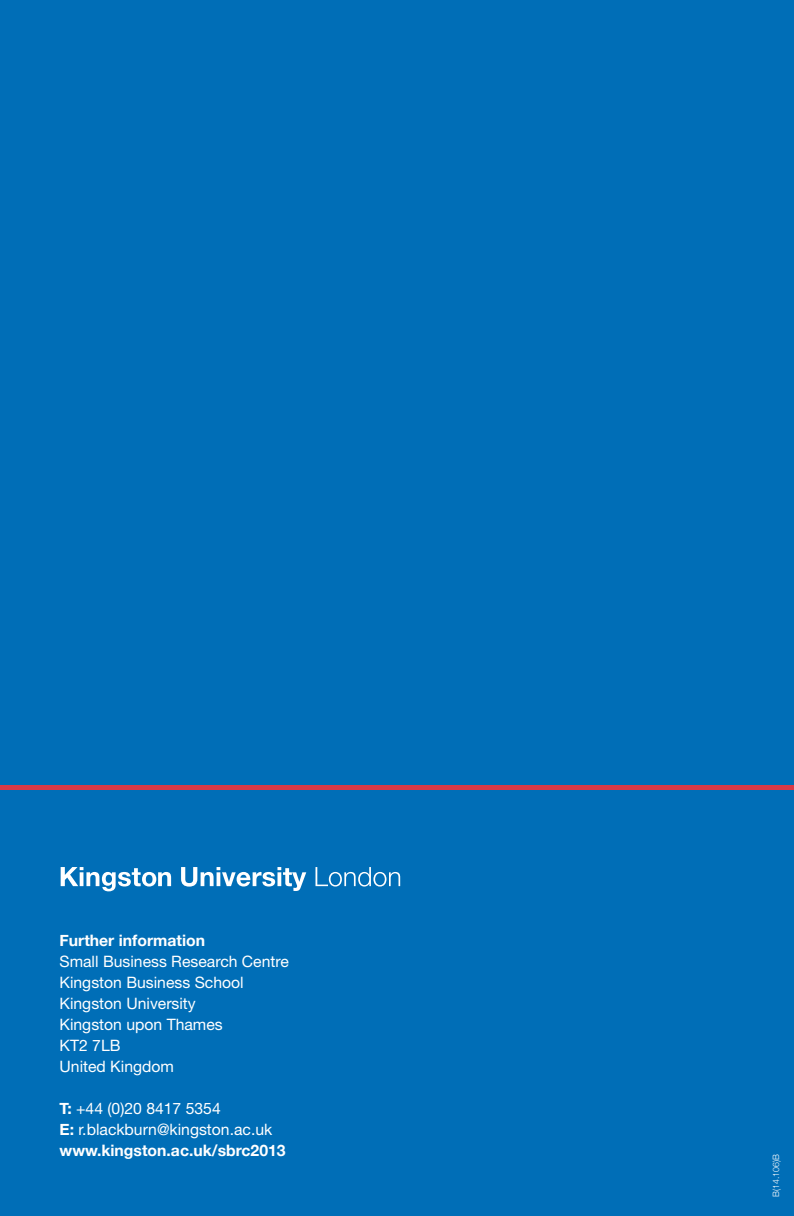
<style>
.page{position:relative;width:794px;height:1216px;background:#fff}
.page>*{position:absolute;margin:0;border:0;box-sizing:border-box;transform-origin:0 0}
.t1{font:15.75px/21px "Helvetica Neue";color:#fff}
.t2{font:700 15.75px "Helvetica Neue";color:#fff}
.t3{font:300 8.75px "Helvetica Neue";color:#fff}
.s1{font-weight:700}
</style>
<div class="page">
<div style="left:0;top:0;width:794px;height:1215px;background:#006eb7"></div>
<svg style="left:61px;top:867px;width:339px;height:24px"></svg>
<div style="left:0;top:785px;width:794px;height:5px;background:#d93a46"></div>
<p class="t2" style="left:60px;top:930px;width:147px">Further information</p>
<p class="t1" style="left:60px;top:950px;width:231px">Small Business Research Centre<br>Kingston Business School<br>Kingston University<br>Kingston upon Thames<br>KT2 7LB<br>United Kingdom</p>
<p class="t1" style="left:60px;top:1097px;width:228px"><span class="s1">T:</span> +44 (0)20 8417 5354<br><span class="s1">E:</span> r.blackburn@kingston.ac.uk <span class="s1">www.kingston.ac.uk/sbrc2013</span></p>
<p class="t3" style="left:770px;top:1196px;width:44px;rotate:-90deg">B(14.106)B</p>
</div>
